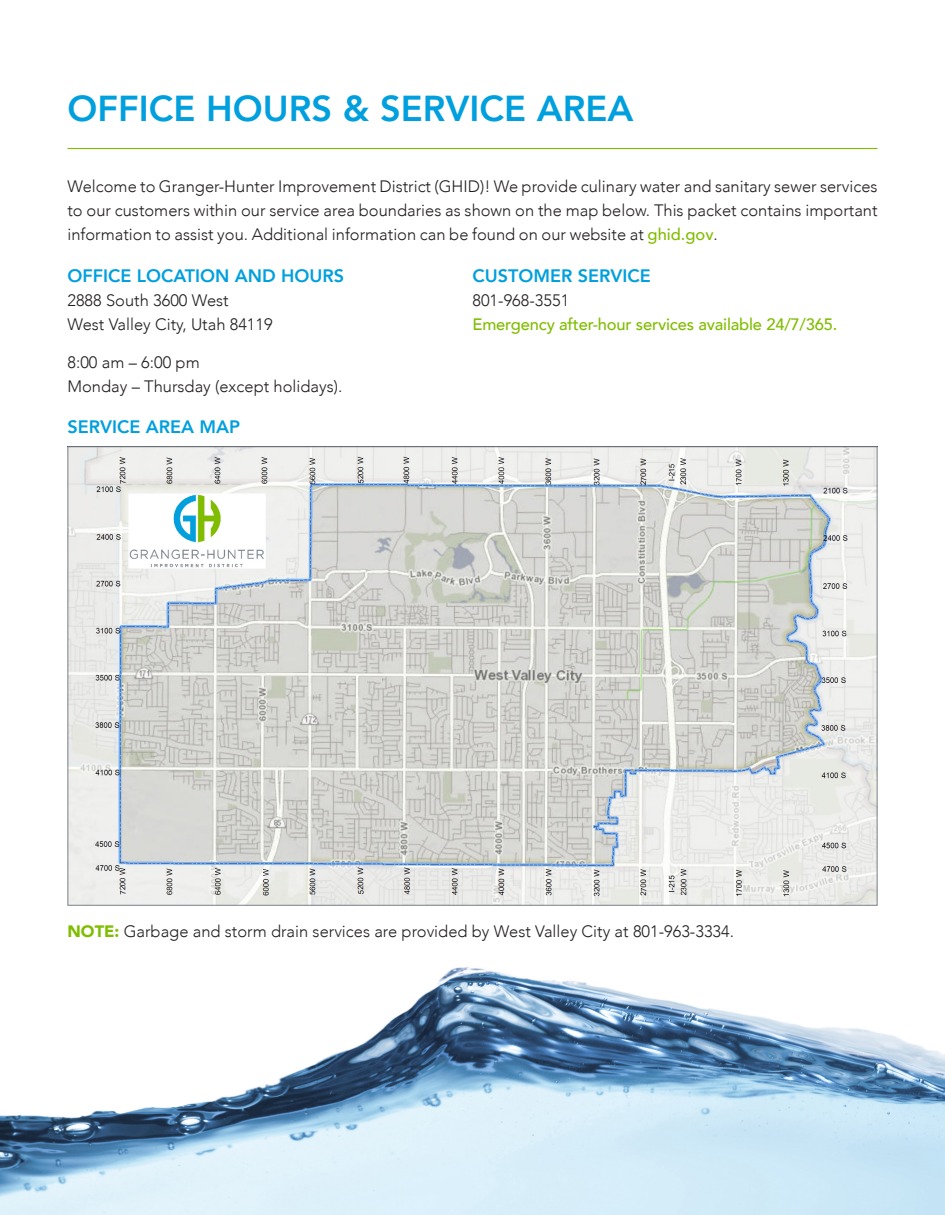
<style>
.page{position:relative;width:945px;height:1215px;background:#fff}
.page>*{position:absolute;margin:0;border:0;box-sizing:border-box;transform-origin:0 0}
.Header_1{font:800 36px "Avenir";color:#009fde}
.Header_2{font:800 18px "Avenir";color:#009fde}
.t1{font:300 16.5px/24px "Avenir";color:#231f20}
.t2{font:500 16.5px "Avenir";letter-spacing:-.01em;color:#80bd01}
.s1{font-weight:500;color:#80bd01}
.s2{font-weight:900;color:#80bd01}
</style>
<div class="page">
<img style="left:0;top:967px;width:945px;height:248px">
<img style="left:70px;top:448px;width:806px;height:456px">
<hr style="left:68px;top:148px;width:810px;height:1px;background:#80bd01">
<p class="Header_1" style="left:68px;top:80px;width:567px">OFFICE HOURS &amp; SERVICE AREA</p>
<p class="t1" style="left:68px;top:175px;width:812px;text-align:justify">Welcome to Granger-Hunter Improvement District (GHID)! We provide culinary water and sanitary sewer services to our customers within our service area boundaries as shown on the map below. This packet contains important information to assist you. Additional information can be found on our website at <span class="s1">ghid.gov</span>.</p>
<p class="Header_2" style="left:68px;top:262px;width:278px">OFFICE LOCATION AND HOURS</p>
<p class="t1" style="left:68px;top:288px;width:207px">2888 South 3600 West<br>West Valley City, Utah 84119</p>
<p class="t1" style="left:68px;top:350px;width:276px">8:00 am – 6:00 pm<br>Monday – Thursday (except holidays).</p>
<p class="Header_2" style="left:68px;top:413px;width:174px">SERVICE AREA MAP</p>
<p class="Header_2" style="left:472px;top:262px;width:180px">CUSTOMER SERVICE</p>
<p class="t1" style="left:472px;top:289px;width:98px">801-968-3551</p>
<p class="t2" style="left:472px;top:310px;width:366px">Emergency after-hour services available 24/7/365.</p>
<p class="t1" style="left:68px;top:920px;width:668px"><span class="s2">NOTE:</span> Garbage and storm drain services are provided by West Valley City at 801-963-3334.</p>
</div>
